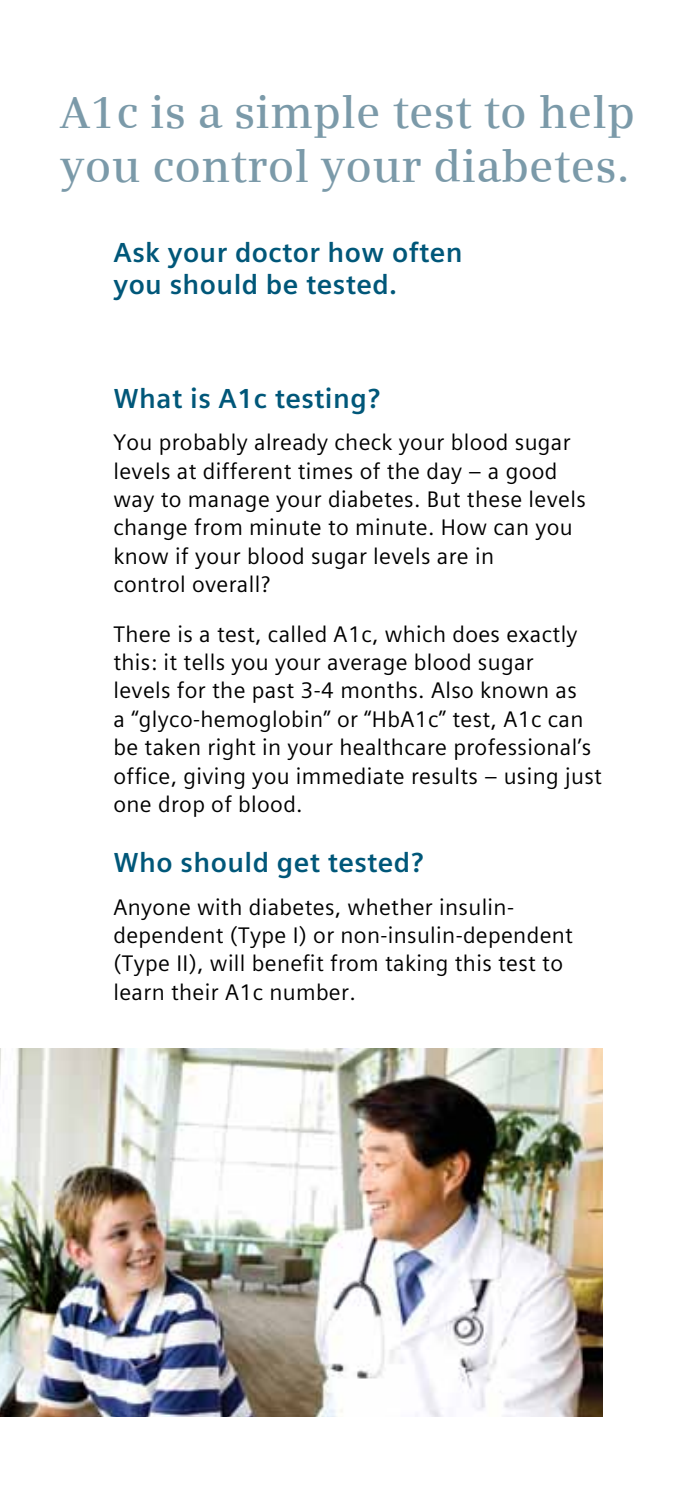
<style>
.page{position:relative;width:688px;height:1489px;background:#fff}
.page>*{position:absolute;margin:0;border:0;box-sizing:border-box;transform-origin:0 0}
.t1{font:600 45px/53.2px "Siemens Serif";letter-spacing:.005em;color:#7b9aa9}
.t2{font:700 27.5px/32px "Siemens Sans Global";letter-spacing:.015em;color:#005779}
.t3{font:22.5px/28.2px "Siemens Sans Global";letter-spacing:.015em;color:#000}
</style>
<div class="page">
<img style="left:0;top:1048px;width:602px;height:368px">
<h1 class="t1" style="left:60px;top:86px;width:576px">A1c is a simple test to help you control your diabetes.</h1>
<p class="t2" style="left:113px;top:237px;width:351px">Ask your doctor how often you should be tested.</p>
<p class="t2" style="left:113px;top:382px;width:268px">What is A1c testing?</p>
<p class="t3" style="left:113px;top:428px;width:473px">You probably already check your blood sugar levels at different times of the day – a good way to manage your diabetes. But these levels change from minute to minute. How can you know if your blood sugar levels are in<br>control overall?</p>
<p class="t3" style="left:113px;top:620px;width:490px">There is a test, called A1c, which does exactly this: it tells you your average blood sugar<br>levels for the past 3-4 months. Also known as<br>a “glyco-hemoglobin” or “HbA1c” test, A1c can be taken right in your healthcare professional’s office, giving you immediate results – using just one drop of blood.</p>
<p class="t2" style="left:113px;top:846px;width:311px">Who should get tested?</p>
<p class="t3" style="left:113px;top:892px;width:461px">Anyone with diabetes, whether insulin&shy;dependent (Type I) or non-insulin-dependent (Type II), will benefit from taking this test to learn their A1c number.</p>
</div>
